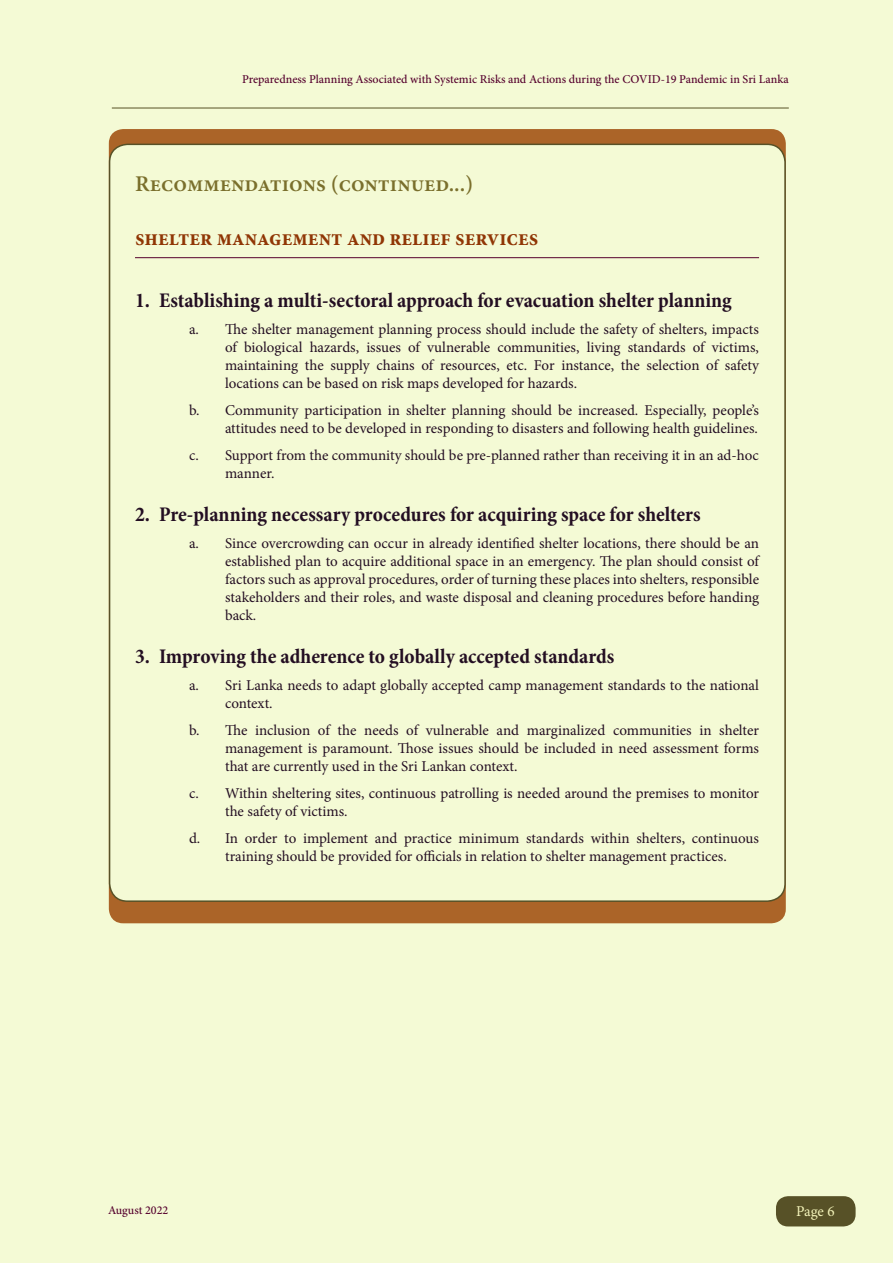
<style>
.page{position:relative;width:893px;height:1263px;background:#fff}
.page>*{position:absolute;margin:0;border:0;box-sizing:border-box;transform-origin:0 0}
.t1{font:700 condensed 22.5px "Minion Pro";color:#903605}
.t2{font:600 22.5px "Minion Pro";color:#7a6f2c}
.t3{font:700 condensed 21px "Minion Pro";letter-spacing:-.01em;color:#230e22}
.t4{font:15px/18px "Minion Pro";color:#230e22;text-align:justify}
.t5{font:15px "Minion Pro";color:#f4f4ba}
.t6{font:500 12px "Minion Pro";color:#55002d}
</style>
<div class="page">
<div style="left:0;top:0;width:893px;height:1262px;background:#f4fad5"></div>
<div style="left:776px;top:1196px;width:80px;height:30px;background:#575127;border-radius:12px"></div>
<hr style="left:112px;top:108px;width:677px;height:1px;background:#575127">
<div style="left:109px;top:129px;width:677px;height:794px;background:#ab6428;border-radius:14px"></div>
<div style="left:110px;top:144px;width:675px;height:757px;background:#f4fad5;border-radius:18px"></div>
<hr style="left:135px;top:257px;width:624px;height:1px;background:#55002d">
<p class="t6" style="left:242px;top:71px;width:548px">Preparedness Planning Associated with Systemic Risks and Actions during the COVID-19 Pandemic in Sri Lanka</p>
<h1 class="t2" style="left:135px;top:169px;width:340px">Recommendations (continued...)</h1>
<h1 class="t1" style="left:135px;top:223px;width:405px">Shelter management and relief services</h1>
<h2 class="t3" style="left:135px;top:285px;width:598px">1. Establishing a multi-sectoral approach for evacuation shelter planning</h2>
<p class="t4" style="left:225px;top:320px;width:536px;text-indent:-36px">a. The shelter management planning process should include the safety of shelters, impacts of biological hazards, issues of vulnerable communities, living standards of victims, maintaining the supply chains of resources, etc. For instance, the selection of safety locations can be based on risk maps developed for hazards.</p>
<p class="t4" style="left:189px;top:401px;width:571px;text-align:right">b. Community participation in shelter planning should be increased. Especially, people’s attitudes need to be developed in responding to disasters and following health guidelines.</p>
<p class="t4" style="left:225px;top:446px;width:535px;text-indent:-36px">c. Support from the community should be pre-planned rather than receiving it in an ad-hoc manner.</p>
<h2 class="t3" style="left:135px;top:500px;width:567px">2. Pre-planning necessary procedures for acquiring space for shelters</h2>
<p class="t4" style="left:225px;top:534px;width:536px;text-indent:-36px">a. Since overcrowding can occur in already identified shelter locations, there should be an established plan to acquire additional space in an emergency. The plan should consist of factors such as approval procedures, order of turning these places into shelters, responsible stakeholders and their roles, and waste disposal and cleaning procedures before handing back.</p>
<h2 class="t3" style="left:135px;top:642px;width:481px">3. Improving the adherence to globally accepted standards</h2>
<p class="t4" style="left:225px;top:676px;width:536px;text-indent:-36px">a. Sri Lanka needs to adapt globally accepted camp management standards to the national context.</p>
<p class="t4" style="left:225px;top:721px;width:535px;text-indent:-36px">b. The inclusion of the needs of vulnerable and marginalized communities in shelter management is paramount. Those issues should be included in need assessment forms that are currently used in the Sri Lankan context.</p>
<p class="t4" style="left:225px;top:784px;width:536px;text-indent:-36px">c. Within sheltering sites, continuous patrolling is needed around the premises to monitor the safety of victims.</p>
<p class="t4" style="left:189px;top:829px;width:571px;text-align:center">d. In order to implement and practice minimum standards within shelters, continuous training should be provided for officials in relation to shelter management practices.</p>
<p class="t6" style="left:108px;top:1201px;width:62px">August 2022</p>
<p class="t5" style="left:796px;top:1201px;width:40px">Page 6</p>
</div>
